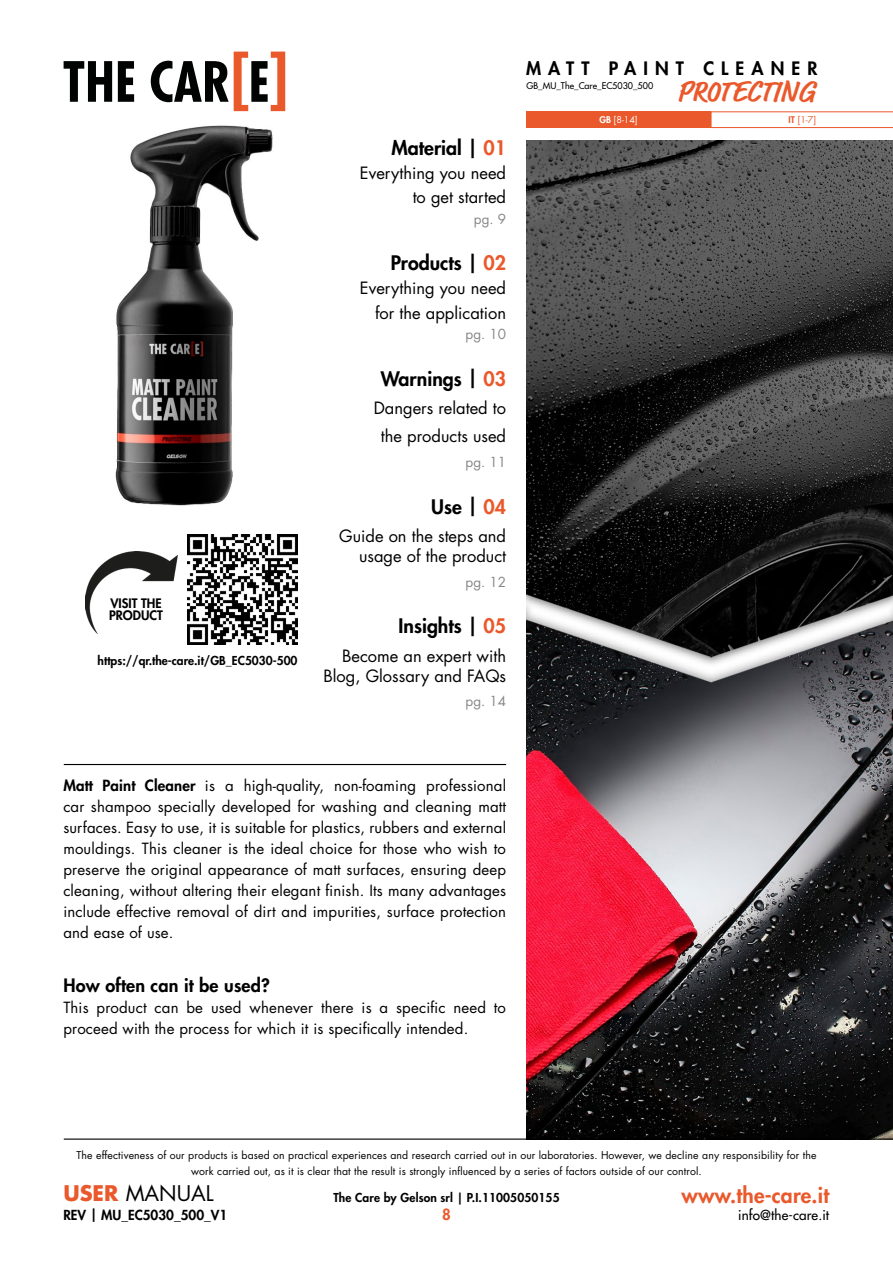
<style>
.page{position:relative;width:893px;height:1263px;background:#fff}
.page>*{position:absolute;margin:0;border:0;box-sizing:border-box;transform-origin:0 0}
.t1{font:700 30px "Market Pro";color:#ea592c}
.t2{font:800 21px "Futura Std";letter-spacing:.01em;color:#ea592c}
.t3{font:21px "Futura Std";color:#000}
.t4{font:800 19.5px "Futura Std";color:#000}
.t5{font:800 18px "Futura Std";letter-spacing:.01em;color:#000}
.t6{font:800 18px "Futura Std";letter-spacing:.395em;color:#000}
.t7{font:16.5px/24px "Futura Std";color:#000;text-align:right}
.t8{font:15px/21px "Futura Std";letter-spacing:.01em;color:#000;text-align:justify}
.t9{font:800 15px "Futura Std";color:#ea592c}
.t10{font:13.5px "Futura Std";color:#878787}
.t11{font:800 13.5px "Futura Std";color:#000}
.t12{font:500 13.5px "Futura Std";letter-spacing:.01em;color:#000}
.t13{font:800 12.75px/12px "Futura Std";color:#000}
.t14{font:800 12px "Futura Std";letter-spacing:.01em;color:#000}
.t15{font:10.5px/15.8px "Futura Std";letter-spacing:.01em;color:#000;text-align:center}
.t16{font:500 9px "Futura Std";color:#000}
.t17{font:9px "Futura Std";color:#fff}
.t18{font:9px "Futura Std";color:#ea592c}
.s1{color:#ea592c}
.s2{font-weight:800}
.s3{font-weight:700;color:#ea592c}
</style>
<div class="page">
<svg style="left:64px;top:61px;width:48px;height:41px"></svg>
<svg style="left:118px;top:61px;width:16px;height:41px"></svg>
<svg style="left:151px;top:52px;width:134px;height:59px"></svg>
<div style="left:526px;top:111px;width:185px;height:17px;background:#ea592c"></div>
<svg style="left:711px;top:111px;width:182px;height:17px"></svg>
<img style="left:526px;top:140px;width:367px;height:998px">
<hr style="left:64px;top:1138px;width:829px;height:2px;background:#000">
<hr style="left:64px;top:764px;width:442px;height:1px;background:#000">
<img style="left:187px;top:534px;width:111px;height:110px">
<img style="left:85px;top:552px;width:92px;height:81px">
<img style="left:115px;top:125px;width:158px;height:381px">
<p class="t13" style="left:109px;top:598px;width:55px">VISIT THE<br>PRODUCT</p>
<p class="t14" style="left:98px;top:653px;width:201px">https://qr.the-care.it/GB_EC5030-500</p>
<h3 class="t4" style="left:392px;top:135px;width:116px">Material | <span class="s1">01</span></h3>
<p class="t7" style="left:360px;top:161px;width:148px">Everything you need to get started</p>
<p class="t10" style="left:474px;top:210px;width:34px">pg. 9</p>
<h3 class="t4" style="left:391px;top:251px;width:117px">Products | <span class="s1">02</span></h3>
<p class="t7" style="left:360px;top:277px;width:148px">Everything you need for the application</p>
<p class="t10" style="left:466px;top:325px;width:42px">pg. 10</p>
<h3 class="t4" style="left:381px;top:366px;width:127px">Warnings | <span class="s1">03</span></h3>
<p class="t7" style="left:374px;top:394px;width:134px;line-height:28.3px;text-align:center">Dangers related to the products used</p>
<p class="t10" style="left:466px;top:453px;width:42px">pg. 11</p>
<h3 class="t4" style="left:431px;top:494px;width:76px">Use | <span class="s1">04</span></h3>
<p class="t7" style="left:339px;top:526px;width:168px;line-height:19.8px">Guide on the steps and usage of the product</p>
<p class="t10" style="left:466px;top:573px;width:42px">pg. 12</p>
<h3 class="t4" style="left:399px;top:614px;width:109px">Insights | <span class="s1">05</span></h3>
<p class="t7" style="left:324px;top:646px;width:184px;line-height:19.8px">Become an expert with<br>Blog, Glossary and FAQs</p>
<p class="t10" style="left:466px;top:693px;width:42px">pg. 14</p>
<p class="t6" style="left:526px;top:57px;width:293px">MATT PAINT CLEANER</p>
<h1 class="t1" style="left:677px;top:71px;width:141px">PROTECTING</h1>
<p class="t16" style="left:526px;top:80px;width:128px">GB_MU_The_Care_EC5030_500</p>
<p class="t17" style="left:599px;top:114px;width:40px"><span class="s2">GB</span> [8-14]</p>
<p class="t18" style="left:789px;top:114px;width:29px"><span class="s2">IT</span> [1-7]</p>
<p class="t8" style="left:63px;top:775px;width:444px"><span class="s2">Matt Paint Cleaner</span> is a high-quality, non-foaming professional car shampoo specially developed for washing and cleaning matt surfaces. Easy to use, it is suitable for plastics, rubbers and external mouldings. This cleaner is the ideal choice for those who wish to preserve the original appearance of matt surfaces, ensuring deep cleaning, without altering their elegant finish. Its many advantages include effective removal of dirt and impurities, surface protection and ease of use.</p>
<p class="t5" style="left:63px;top:973px;width:208px">How often can it be used?</p>
<p class="t8" style="left:63px;top:997px;width:444px">This product can be used whenever there is a specific need to proceed with the process for which it is specifically intended.</p>
<p class="t15" style="left:77px;top:1147px;width:741px">The effectiveness of our products is based on practical experiences and research carried out in our laboratories. However, we decline any responsibility for the work carried out, as it is clear that the result is strongly influenced by a series of factors outside of our control.</p>
<p class="t9" style="left:442px;top:1205px;width:10px">8</p>
<h2 class="t3" style="left:63px;top:1180px;width:152px"><span class="s3">USER</span> MANUAL</h2>
<p class="t11" style="left:63px;top:1207px;width:166px">REV | MU_EC5030_500_V1</p>
<p class="t14" style="left:333px;top:1189px;width:228px">The Care by Gelson srl | P.I.11005050155</p>
<h2 class="t2" style="left:681px;top:1182px;width:149px">www.the-care.it</h2>
<p class="t12" style="left:738px;top:1207px;width:93px">info@the-care.it</p>
</div>
